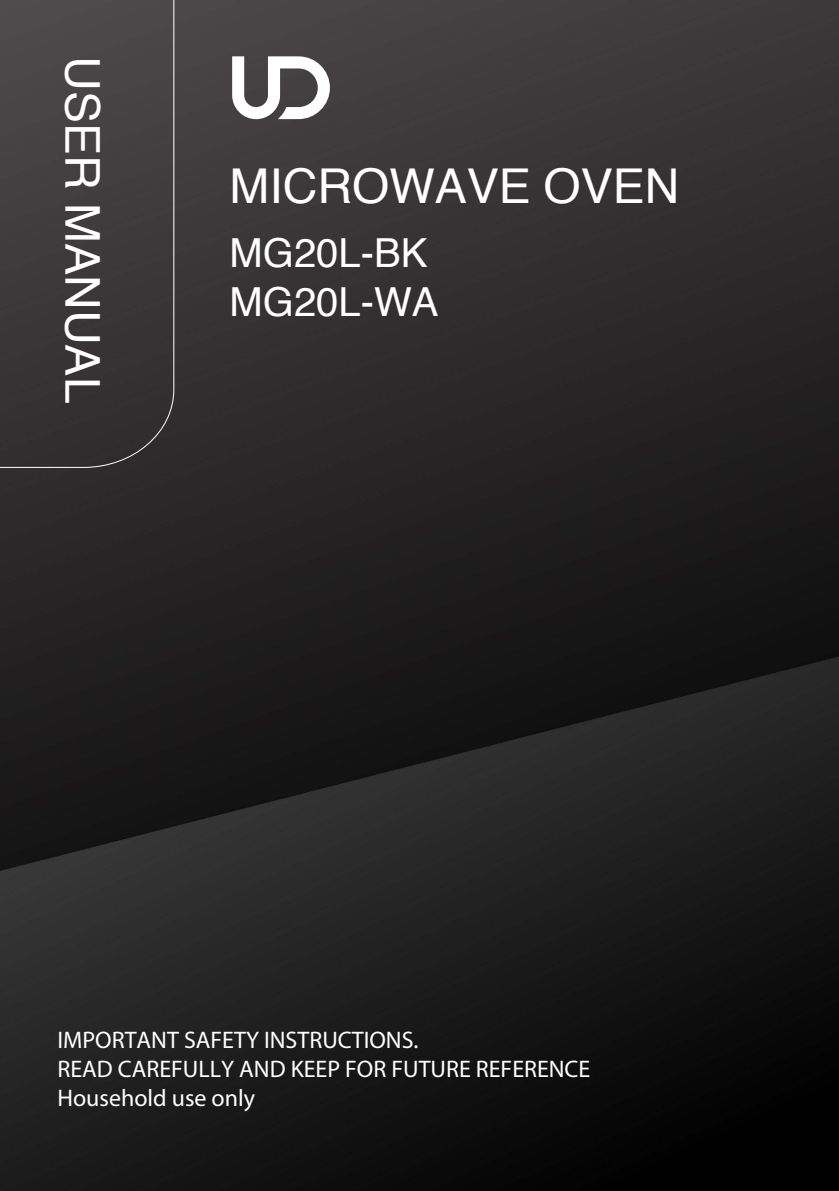
<style>
.page{position:relative;width:839px;height:1191px;background:#fff}
.page>*{position:absolute;margin:0;border:0;box-sizing:border-box;transform-origin:0 0}
.t1{font:48px "Helvetica";color:#fff}
.t2{font:40px/48px "Helvetica";color:#fff}
.t3{font:24px/28.8px "Myriad Pro";color:#fff}
</style>
<div class="page">
<img style="left:0;top:0;width:839px;height:1190px">
<svg style="left:232px;top:56px;width:98px;height:63px"></svg>
<svg style="left:0;top:0;width:175px;height:468px;background:#3f3b3c"></svg>
<h1 class="t1" style="left:119px;top:56px;width:348px;rotate:90deg">USER MANUAL</h1>
<h1 class="t1" style="left:230px;top:149px;width:451px">MICROWAVE OVEN</h1>
<h2 class="t2" style="left:230px;top:231px;width:210px">MG20L-BK<br>MG20L-WA</h2>
<p class="t3" style="left:57px;top:1025px;width:534px">IMPORTANT SAFETY INSTRUCTIONS.<br>READ CAREFULLY AND KEEP FOR FUTURE REFERENCE<br>Household use only</p>
</div>
